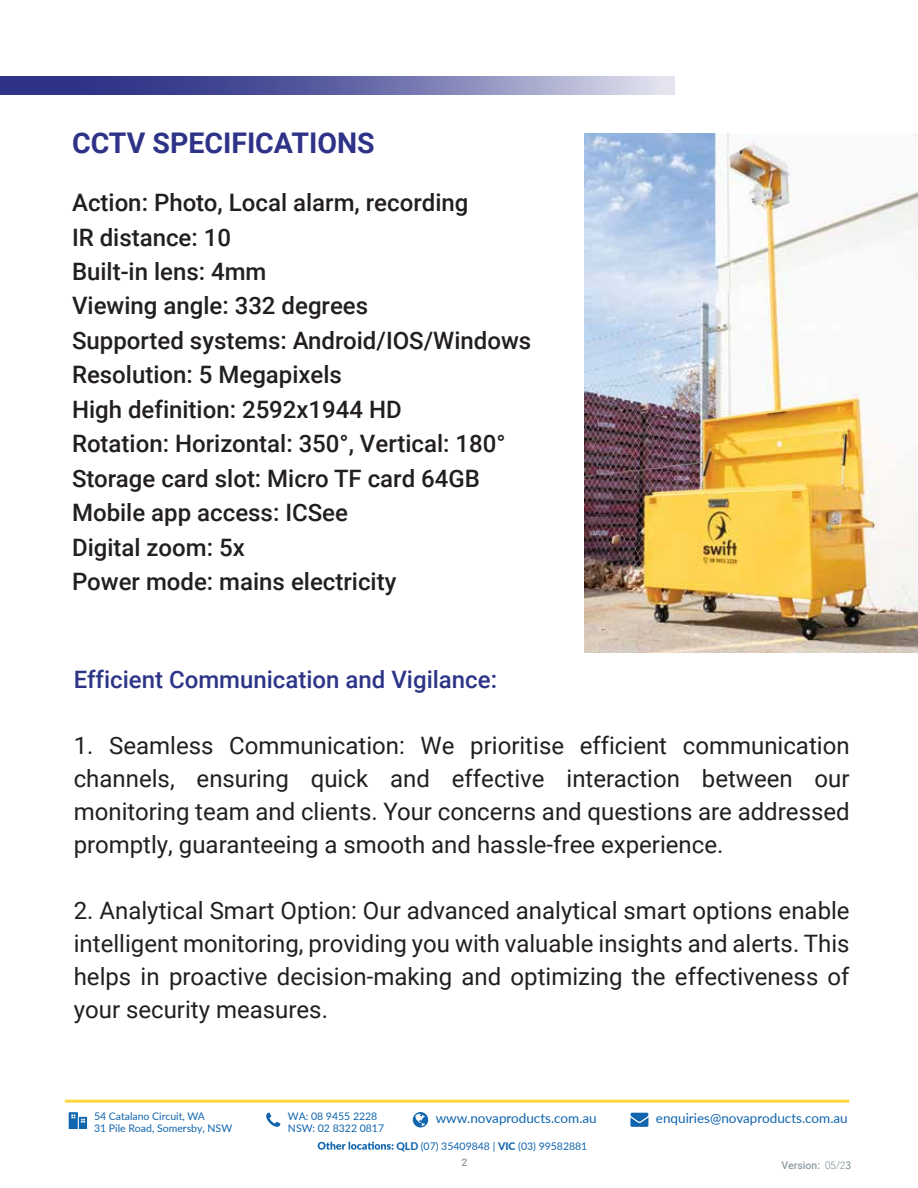
<style>
.page{position:relative;width:918px;height:1188px;background:#fff}
.page>*{position:absolute;margin:0;border:0;box-sizing:border-box;transform-origin:0 0}
.t1{font:700 28.5px "Roboto";color:#2e3388}
.t2{font:24px/33px "Roboto";color:#231f20;text-align:justify}
.t3{font:500 24px/34.5px "Roboto";color:#231f20}
.t4{font:500 24px "Roboto";color:#2d3587}
.t5{font:13.5px "Lato";color:#1065ae}
.t6{font:10.5px "Lato";color:#1065ae}
.t7{font:500 10.5px "Roboto";color:#8f9ba2}
.s1{font-weight:800}
.s2{font-family:"Avenir";font-weight:300}
</style>
<div class="page">
<svg style="left:318px;top:1142px;width:75px;height:8px"></svg>
<hr style="left:65px;top:1100px;width:784px;height:3px;background:#ffd53d">
<svg style="left:630px;top:1113px;width:18px;height:14px"></svg>
<svg style="left:413px;top:1112px;width:15px;height:15px"></svg>
<svg style="left:266px;top:1113px;width:14px;height:14px"></svg>
<div style="left:69px;top:1112px;width:9px;height:19px;background:#0f66ae"></div>
<svg style="left:71px;top:1114px;width:4px;height:4px"></svg>
<div style="left:78px;top:1116px;width:10px;height:18px;background:#0f66ae"></div>
<div style="left:78px;top:1116px;width:10px;height:18px;border:1px solid #fff"></div>
<svg style="left:81px;top:1119px;width:4px;height:4px"></svg>
<div style="left:67px;top:1129px;width:22px;height:8px;background:#fff"></div>
<svg style="left:0;top:76px;width:675px;height:18px;background:#7175ae"></svg>
<svg style="left:12px;top:80px;width:648px;height:14px;background:#6b6faa"></svg>
<img style="left:585px;top:134px;width:333px;height:518px">
<p class="t1" style="left:72px;top:123px;width:304px">CCTV SPECIFICATIONS</p>
<p class="t3" style="left:72px;top:184px;width:461px">Action: Photo, Local alarm, recording<br>IR distance: 10<br>Built-in lens: 4mm<br>Viewing angle: 332 degrees<br>Supported systems: Android/IOS/Windows<br>Resolution: 5 Megapixels<br>High definition: 2592x1944 HD<br>Rotation: Horizontal: 350°, Vertical: 180°<br>Storage card slot: Micro TF card 64GB<br>Mobile app access: ICSee<br>Digital zoom: 5x<br>Power mode: mains electricity</p>
<p class="t4" style="left:74px;top:663px;width:425px">Efficient Communication and Vigilance:</p>
<p class="t2" style="left:74px;top:728px;width:777px">1. Seamless Communication: We prioritise efficient communication channels, ensuring quick and effective interaction between our monitoring team and clients. Your concerns and questions are addressed promptly, guaranteeing a smooth and hassle-free experience.</p>
<p class="t2" style="left:74px;top:893px;width:777px">2. Analytical Smart Option: Our advanced analytical smart options enable intelligent monitoring, providing you with valuable insights and alerts. This helps in proactive decision-making and optimizing the effectiveness of your security measures.</p>
<p class="t6" style="left:94px;top:1109px;width:113px">54 Catalano Circuit, WA</p>
<p class="t6" style="left:288px;top:1109px;width:91px">WA: 08 9455 2228</p>
<p class="t5" style="left:436px;top:1108px;width:163px">www.novaproducts.com.au</p>
<p class="t5" style="left:656px;top:1108px;width:193px">enquiries@novaproducts.com.au</p>
<p class="t6" style="left:94px;top:1121px;width:140px">31 Pile Road, Somersby, NSW</p>
<p class="t6" style="left:288px;top:1121px;width:98px">NSW: 02 8322 0817</p>
<p class="t6" style="left:396px;top:1138px;width:193px"><span class="s1">QLD</span> (07) 35409848 | <span class="s1">VIC</span> (03) 99582881</p>
<p class="t7" style="left:461px;top:1155px;width:7px">2</p>
<p class="t7" style="left:781px;top:1158px;width:71px">Version: <span class="s2">05/23</span></p>
</div>
